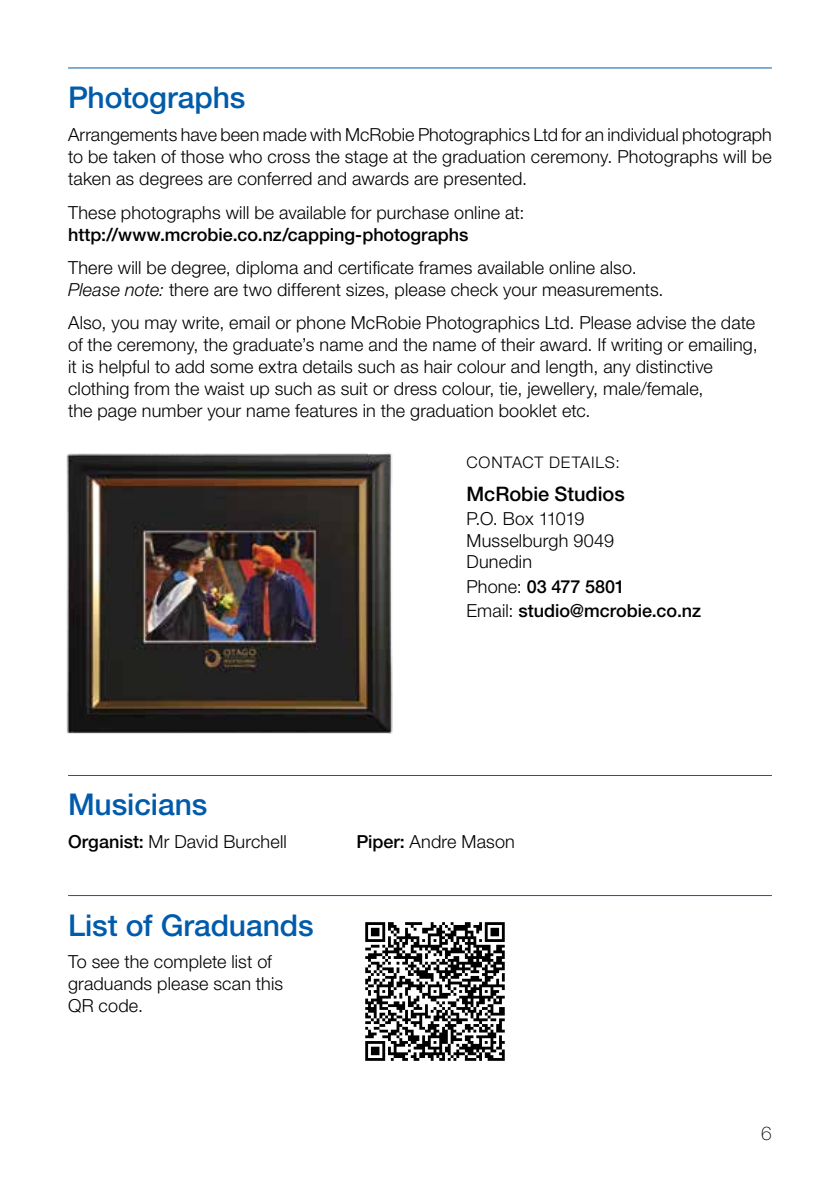
<style>
.page{position:relative;width:840px;height:1191px;background:#fff}
.page>*{position:absolute;margin:0;border:0;box-sizing:border-box;transform-origin:0 0}
.t1{font:500 30px "Helvetica Neue LT Pro";letter-spacing:-.005em;color:#005baa}
.t2{font:500 20px "Helvetica Neue LT Pro";color:#000}
.t3{font:100 19px "Helvetica Neue LT Pro";color:#000}
.t4{font:300 18px/22px "Helvetica Neue LT Pro";letter-spacing:.01em;color:#000}
.t5{font:500 18px/24.4px "Helvetica Neue LT Pro";color:#000}
.t6{font:300 16px "Helvetica Neue LT Pro";letter-spacing:.05em;color:#000}
.s1{font-style:italic}
.s2{font-weight:300}
.s3{font-weight:500}
</style>
<div class="page">
<hr style="left:68px;top:895px;width:703px;height:1px;background:#005baa">
<hr style="left:68px;top:68px;width:703px;height:1px;background:#005baa">
<hr style="left:68px;top:775px;width:703px;height:1px;background:#005baa">
<img style="left:365px;top:922px;width:140px;height:139px">
<img style="left:66px;top:453px;width:327px;height:281px">
<h1 class="t1" style="left:68px;top:79px;width:179px">Photographs</h1>
<p class="t4" style="left:68px;top:123px;width:704px;text-align:justify">Arrangements have been made with McRobie Photographics Ltd for an individual photograph to be taken of those who cross the stage at the graduation ceremony. Photographs will be taken as degrees are conferred and awards are presented.</p>
<p class="t4" style="left:68px;top:201px;width:457px">These photographs will be available for purchase online at:</p>
<p class="t5" style="left:68px;top:222px;width:401px">http://www.mcrobie.co.nz/capping-photographs</p>
<p class="t4" style="left:68px;top:256px;width:596px">There will be degree, diploma and certificate frames available online also.<br><span class="s1">Please note:</span> there are two different sizes, please check your measurements.</p>
<p class="t4" style="left:68px;top:311px;width:690px">Also, you may write, email or phone McRobie Photographics Ltd. Please advise the date of the ceremony, the graduate’s name and the name of their award. If writing or emailing, it is helpful to add some extra details such as hair colour and length, any distinctive clothing from the waist up such as suit or dress colour, tie, jewellery, male/female,<br>the page number your name features in the graduation booklet etc.</p>
<p class="t6" style="left:466px;top:452px;width:155px">CONTACT DETAILS:</p>
<p class="t2" style="left:466px;top:481px;width:160px">McRobie Studios</p>
<p class="t4" style="left:466px;top:507px;width:149px">P.O. Box 11019<br>Musselburgh 9049<br>Dunedin</p>
<p class="t5" style="left:466px;top:574px;width:236px"><span class="s2">Phone:</span> 03 477 5801<br><span class="s2">Email:</span> studio@mcrobie.co.nz</p>
<h1 class="t1" style="left:68px;top:786px;width:141px">Musicians</h1>
<p class="t4" style="left:68px;top:830px;width:220px"><span class="s3">Organist:</span> Mr David Burchell</p>
<p class="t4" style="left:356px;top:830px;width:160px"><span class="s3">Piper:</span> Andre Mason</p>
<h1 class="t1" style="left:68px;top:906px;width:247px">List of Graduands</h1>
<p class="t4" style="left:68px;top:951px;width:216px">To see the complete list of graduands please scan this<br>QR code.</p>
<p class="t3" style="left:760px;top:1121px;width:12px">6</p>
</div>
